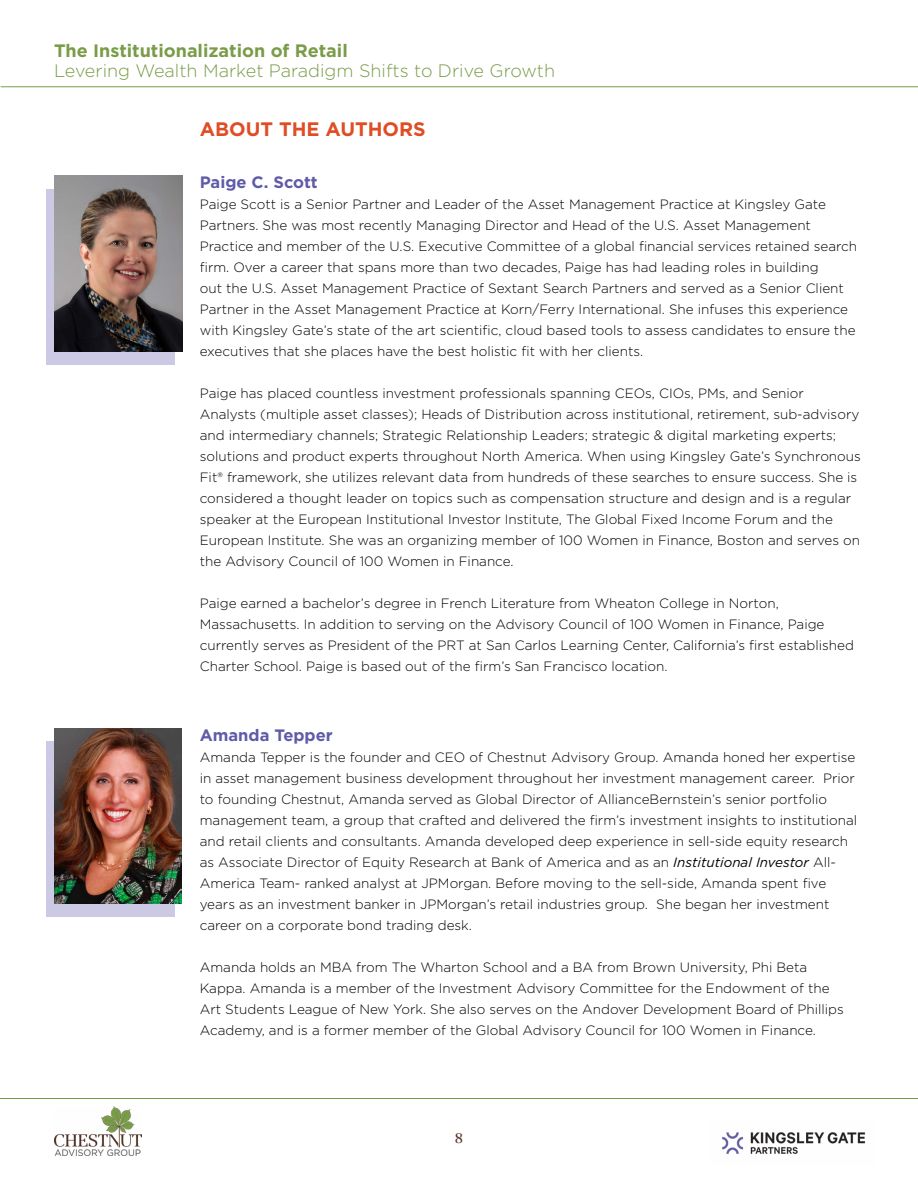
<style>
.page{position:relative;width:918px;height:1188px;background:#fff}
.page>*{position:absolute;margin:0;border:0;box-sizing:border-box;transform-origin:0 0}
.t1{font:700 19.5px "Gotham";color:#e04d25}
.t2{font:300 18px "Gotham";color:#7a9c49}
.t3{font:700 18px "Gotham";color:#7a9c49}
.t4{font:700 16.5px "Gotham";color:#5f5ba8}
.t5{font:15px "Jamille AT Book";color:#512d1e}
.t6{font:300 13.5px/21px "Gotham";color:#000}
.s1{font-weight:400;font-style:italic}
</style>
<div class="page">
<img style="left:722px;top:1132px;width:144px;height:22px">
<hr style="left:0;top:1098px;width:918px;height:1px;background:#7a9c49">
<hr style="left:1px;top:86px;width:917px;height:1px;background:#7a9c49">
<img style="left:54px;top:1107px;width:88px;height:48px">
<div style="left:46px;top:190px;width:129px;height:175px;background:#cbc9e4"></div>
<img style="left:55px;top:176px;width:128px;height:175px">
<div style="left:46px;top:741px;width:129px;height:176px;background:#cbc9e4"></div>
<img style="left:55px;top:728px;width:127px;height:176px">
<h2 class="t3" style="left:54px;top:39px;width:295px">The Institutionalization of Retail</h2>
<h2 class="t2" style="left:54px;top:59px;width:503px">Levering Wealth Market Paradigm Shifts to Drive Growth</h2>
<h1 class="t1" style="left:200px;top:117px;width:227px">ABOUT THE AUTHORS</h1>
<p class="t4" style="left:200px;top:171px;width:120px">Paige C. Scott</p>
<p class="t6" style="left:200px;top:193px;width:659px">Paige Scott is a Senior Partner and Leader of the Asset Management Practice at Kingsley Gate Partners. She was most recently Managing Director and Head of the U.S. Asset Management Practice and member of the U.S. Executive Committee of a global financial services retained search firm. Over a career that spans more than two decades, Paige has had leading roles in building<br>out the U.S. Asset Management Practice of Sextant Search Partners and served as a Senior Client Partner in the Asset Management Practice at Korn/Ferry International. She infuses this experience with Kingsley Gate’s state of the art scientific, cloud based tools to assess candidates to ensure the executives that she places have the best holistic fit with her clients.</p>
<p class="t6" style="left:200px;top:383px;width:663px">Paige has placed countless investment professionals spanning CEOs, CIOs, PMs, and Senior Analysts (multiple asset classes); Heads of Distribution across institutional, retirement, sub-advisory and intermediary channels; Strategic Relationship Leaders; strategic &amp; digital marketing experts; solutions and product experts throughout North America. When using Kingsley Gate’s Synchronous Fit® framework, she utilizes relevant data from hundreds of these searches to ensure success. She is considered a thought leader on topics such as compensation structure and design and is a regular speaker at the European Institutional Investor Institute, The Global Fixed Income Forum and the European Institute. She was an organizing member of 100 Women in Finance, Boston and serves on the Advisory Council of 100 Women in Finance.</p>
<p class="t6" style="left:200px;top:593px;width:656px">Paige earned a bachelor’s degree in French Literature from Wheaton College in Norton, Massachusetts. In addition to serving on the Advisory Council of 100 Women in Finance, Paige currently serves as President of the PRT at San Carlos Learning Center, California’s first established Charter School. Paige is based out of the firm’s San Francisco location.</p>
<p class="t4" style="left:200px;top:725px;width:134px">Amanda Tepper</p>
<p class="t6" style="left:200px;top:747px;width:659px">Amanda Tepper is the founder and CEO of Chestnut Advisory Group. Amanda honed her expertise in asset management business development throughout her investment management career. Prior to founding Chestnut, Amanda served as Global Director of AllianceBernstein’s senior portfolio management team, a group that crafted and delivered the firm’s investment insights to institutional and retail clients and consultants. Amanda developed deep experience in sell-side equity research as Associate Director of Equity Research at Bank of America and as an <span class="s1">Institutional Investor</span> All-America Team- ranked analyst at JPMorgan. Before moving to the sell-side, Amanda spent five years as an investment banker in JPMorgan’s retail industries group. She began her investment career on a corporate bond trading desk.</p>
<p class="t6" style="left:200px;top:957px;width:646px">Amanda holds an MBA from The Wharton School and a BA from Brown University, Phi Beta Kappa. Amanda is a member of the Investment Advisory Committee for the Endowment of the Art Students League of New York. She also serves on the Andover Development Board of Phillips Academy, and is a former member of the Global Advisory Council for 100 Women in Finance.</p>
<p class="t5" style="left:455px;top:1129px;width:10px">8</p>
</div>
